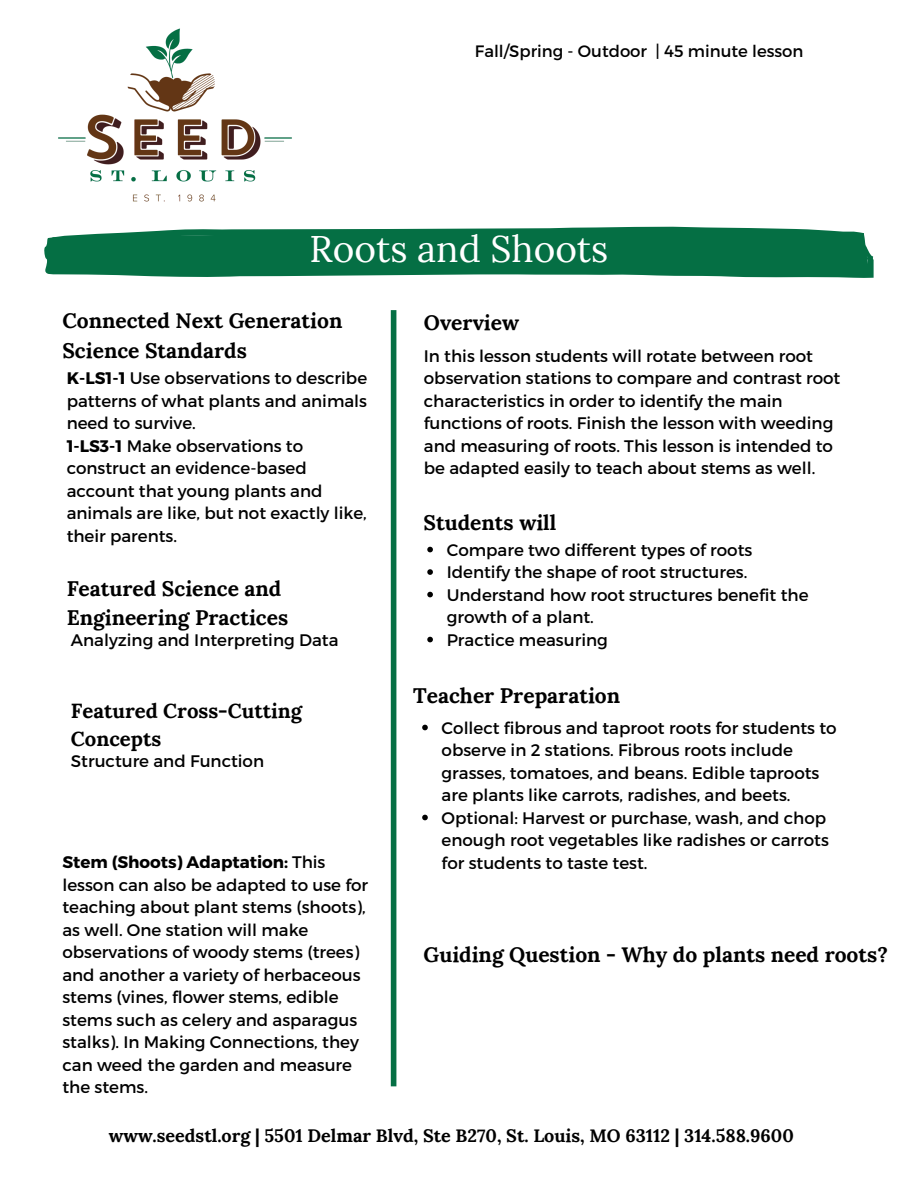
<style>
.page{position:relative;width:918px;height:1188px;background:#fff}
.page>*{position:absolute;margin:0;border:0;box-sizing:border-box;transform-origin:0 0}
.t1{font:37.05px "Lora";color:#fff}
.t2{font:700 21px/29.2px "Lora";color:#000}
.t3{font:700 20.4px/28.3px "Lora";color:#000}
.t4{font:700 18px "Lora";color:#000}
.t5{font:16.8px/22.5px "Montserrat";color:#000}
.t6{font:16.5px "Montserrat";color:#000}
.s1{font-weight:700}
</style>
<div class="page">
<img style="left:58px;top:28px;width:234px;height:174px">
<div style="left:391px;top:310px;width:5px;height:776px;background:#056f44"></div>
<svg style="left:422px;top:725px;width:6px;height:5px"></svg>
<svg style="left:422px;top:815px;width:6px;height:5px"></svg>
<svg style="left:44px;top:227px;width:829px;height:51px;background:#1d7d56"></svg>
<svg style="left:427px;top:547px;width:6px;height:5px"></svg>
<svg style="left:427px;top:569px;width:6px;height:6px"></svg>
<svg style="left:427px;top:592px;width:6px;height:5px"></svg>
<svg style="left:427px;top:637px;width:6px;height:5px"></svg>
<p class="t6" style="left:475px;top:41px;width:330px">Fall/Spring - Outdoor | 45 minute lesson</p>
<h1 class="t1" style="left:250px;top:225px;width:419px">Adaptation Introduction</h1>
<h1 class="t1" style="left:310px;top:225px;width:300px">Roots and Shoots</h1>
<p class="t2" style="left:62px;top:306px;width:281px">Connected Next Generation<br>Science Standards</p>
<p class="t5" style="left:67px;top:366px;width:302px"><span class="s1">K-LS1-1</span> Use observations to describe patterns of what plants and animals need to survive.<br><span class="s1">1-LS3-1</span> Make observations to construct an evidence-based account that young plants and animals are like, but not exactly like, their parents.</p>
<p class="t2" style="left:67px;top:573px;width:223px">Featured Science and<br>Engineering Practices</p>
<p class="t5" style="left:71px;top:628px;width:269px">Analyzing and Interpreting Data</p>
<p class="t3" style="left:71px;top:696px;width:233px">Featured Cross-Cutting<br>Concepts</p>
<p class="t5" style="left:71px;top:749px;width:195px">Structure and Function</p>
<p class="t5" style="left:62px;top:850px;width:307px"><span class="s1">Stem (Shoots) Adaptation:</span> This lesson can also be adapted to use for teaching about plant stems (shoots), as well. One station will make observations of woody stems (trees) and another a variety of herbaceous stems (vines, flower stems, edible stems such as celery and asparagus stalks). In Making Connections, they can weed the garden and measure the stems.</p>
<p class="t2" style="left:424px;top:308px;width:97px">Overview</p>
<p class="t5" style="left:424px;top:343px;width:418px">In this lesson students will rotate between root observation stations to compare and contrast root characteristics in order to identify the main functions of roots. Finish the lesson with weeding and measuring of roots. This lesson is intended to be adapted easily to teach about stems as well.</p>
<p class="t2" style="left:424px;top:507px;width:134px">Students will</p>
<p class="t5" style="left:447px;top:538px;width:363px">Compare two different types of roots<br>Identify the shape of root structures.<br>Understand how root structures benefit the growth of a plant.<br>Practice measuring</p>
<p class="t2" style="left:413px;top:681px;width:208px">Teacher Preparation</p>
<p class="t5" style="left:442px;top:716px;width:397px">Collect fibrous and taproot roots for students to observe in 2 stations. Fibrous roots include grasses, tomatoes, and beans. Edible taproots are plants like carrots, radishes, and beets.<br>Optional: Harvest or purchase, wash, and chop enough root vegetables like radishes or carrots for students to taste test.</p>
<p class="t2" style="left:424px;top:940px;width:466px">Guiding Question - Why do plants need roots?</p>
<p class="t4" style="left:109px;top:1124px;width:686px">www.seedstl.org | 5501 Delmar Blvd, Ste B270, St. Louis, MO 63112 | 314.588.9600</p>
</div>
